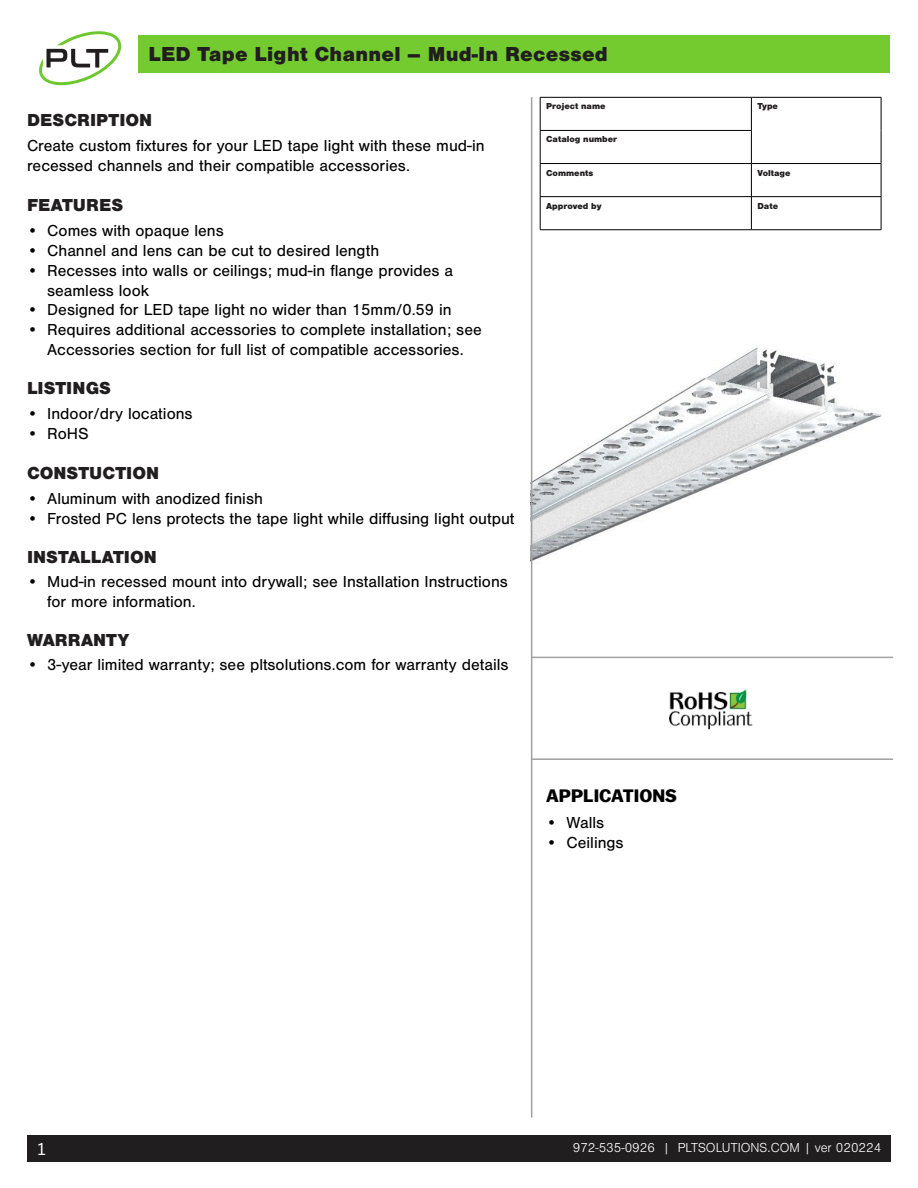
<style>
.page{position:relative;width:918px;height:1188px;background:#fff}
.page>*{position:absolute;margin:0;border:0;box-sizing:border-box;transform-origin:0 0}
.t1{font:900 21px "Nimbus San";letter-spacing:.01em;color:#211e1f}
.PLT_Subheads{font:900 18px "Nimbus San";color:#211e1f}
.t2{font:700 18px "Balto";color:#000}
.t3{font:18px "Balto";color:#fff}
.PLT_Body{font:16.5px/19.8px "Nimbus San";color:#000}
.t4{font:300 13.5px "Nimbus San";color:#fff}
.t5{font:900 9px "Nimbus San";color:#211e1f}
</style>
<div class="page">
<div style="left:27px;top:1135px;width:864px;height:27px;background:#211e1f"></div>
<img style="left:532px;top:279px;width:349px;height:350px">
<div style="left:139px;top:35px;width:751px;height:37px;background:#74cb2f"></div>
<hr style="left:531px;top:97px;width:1px;height:1021px;background:#a1a1a1">
<hr style="left:540px;top:97px;width:211px;height:1px;background:#000">
<hr style="left:540px;top:98px;width:1px;height:32px;background:#000">
<hr style="left:751px;top:97px;width:130px;height:1px;background:#000">
<hr style="left:751px;top:98px;width:1px;height:32px;background:#000">
<hr style="left:881px;top:98px;width:1px;height:32px;background:#000">
<hr style="left:540px;top:130px;width:212px;height:1px;background:#000">
<hr style="left:540px;top:131px;width:1px;height:32px;background:#000">
<hr style="left:751px;top:131px;width:1px;height:32px;background:#000">
<hr style="left:881px;top:130px;width:1px;height:33px;background:#000">
<hr style="left:540px;top:163px;width:211px;height:1px;background:#000">
<hr style="left:540px;top:164px;width:1px;height:32px;background:#000">
<hr style="left:751px;top:163px;width:130px;height:1px;background:#000">
<hr style="left:751px;top:164px;width:1px;height:32px;background:#000">
<hr style="left:881px;top:164px;width:1px;height:32px;background:#000">
<hr style="left:540px;top:196px;width:211px;height:1px;background:#000">
<hr style="left:540px;top:197px;width:1px;height:33px;background:#000">
<hr style="left:751px;top:196px;width:130px;height:1px;background:#000">
<hr style="left:751px;top:197px;width:1px;height:33px;background:#000">
<hr style="left:881px;top:197px;width:1px;height:33px;background:#000">
<hr style="left:540px;top:229px;width:211px;height:1px;background:#000">
<hr style="left:751px;top:229px;width:130px;height:1px;background:#000">
<hr style="left:531px;top:657px;width:362px;height:1px;background:#a1a1a1">
<hr style="left:531px;top:758px;width:362px;height:2px;background:#a1a1a1">
<svg style="left:39px;top:31px;width:82px;height:54px"></svg>
<img style="left:669px;top:689px;width:84px;height:41px">
<p class="t1" style="left:149px;top:42px;width:461px">LED Tape Light Channel – Mud-In Recessed</p>
<p class="PLT_Subheads" style="left:27px;top:109px;width:127px">DESCRIPTION</p>
<p class="PLT_Body" style="left:27px;top:136px;width:459px">Create custom fixtures for your LED tape light with these mud-in recessed channels and their compatible accessories.</p>
<p class="PLT_Subheads" style="left:27px;top:195px;width:98px">FEATURES</p>
<p class="PLT_Body" style="left:27px;top:221px;width:198px">• Comes with opaque lens</p>
<p class="PLT_Body" style="left:27px;top:241px;width:354px">• Channel and lens can be cut to desired length</p>
<p class="PLT_Body" style="left:47px;top:261px;width:407px;text-indent:-20px">• Recesses into walls or ceilings; mud-in flange provides a seamless look</p>
<p class="PLT_Body" style="left:27px;top:300px;width:426px">• Designed for LED tape light no wider than 15mm/0.59 in</p>
<p class="PLT_Body" style="left:27px;top:320px;width:456px;text-align:center">• Requires additional accessories to complete installation; see<br>Accessories section for full list of compatible accessories.</p>
<p class="PLT_Subheads" style="left:27px;top:378px;width:86px">LISTINGS</p>
<p class="PLT_Body" style="left:27px;top:404px;width:167px">• Indoor/dry locations</p>
<p class="PLT_Body" style="left:27px;top:424px;width:63px">• RoHS</p>
<p class="PLT_Subheads" style="left:27px;top:462px;width:134px">CONSTUCTION</p>
<p class="PLT_Body" style="left:27px;top:489px;width:237px">• Aluminum with anodized finish</p>
<p class="PLT_Body" style="left:27px;top:509px;width:489px">• Frosted PC lens protects the tape light while diffusing light output</p>
<p class="PLT_Subheads" style="left:27px;top:546px;width:131px">INSTALLATION</p>
<p class="PLT_Body" style="left:47px;top:572px;width:462px;text-indent:-20px">• Mud-in recessed mount into drywall; see Installation Instructions for more information.</p>
<p class="PLT_Subheads" style="left:27px;top:630px;width:104px">WARRANTY</p>
<p class="PLT_Body" style="left:27px;top:655px;width:483px">• 3-year limited warranty; see pltsolutions.com for warranty details</p>
<p class="t5" style="left:546px;top:101px;width:61px">Project name</p>
<p class="t5" style="left:757px;top:101px;width:22px">Type</p>
<p class="t5" style="left:546px;top:134px;width:73px">Catalog number</p>
<p class="t5" style="left:546px;top:167px;width:49px">Comments</p>
<p class="t5" style="left:757px;top:167px;width:35px">Voltage</p>
<p class="t5" style="left:546px;top:201px;width:57px">Approved by</p>
<p class="t5" style="left:757px;top:201px;width:22px">Date</p>
<p class="t2" style="left:546px;top:784px;width:132px">APPLICATIONS</p>
<p class="PLT_Body" style="left:546px;top:813px;width:59px">• Walls</p>
<p class="PLT_Body" style="left:546px;top:832px;width:79px">• Ceilings</p>
<p class="t3" style="left:38px;top:1138px;width:9px">1</p>
<p class="t4" style="left:573px;top:1140px;width:310px">972-535-0926 | PLTSOLUTIONS.COM | ver 020224</p>
</div>
